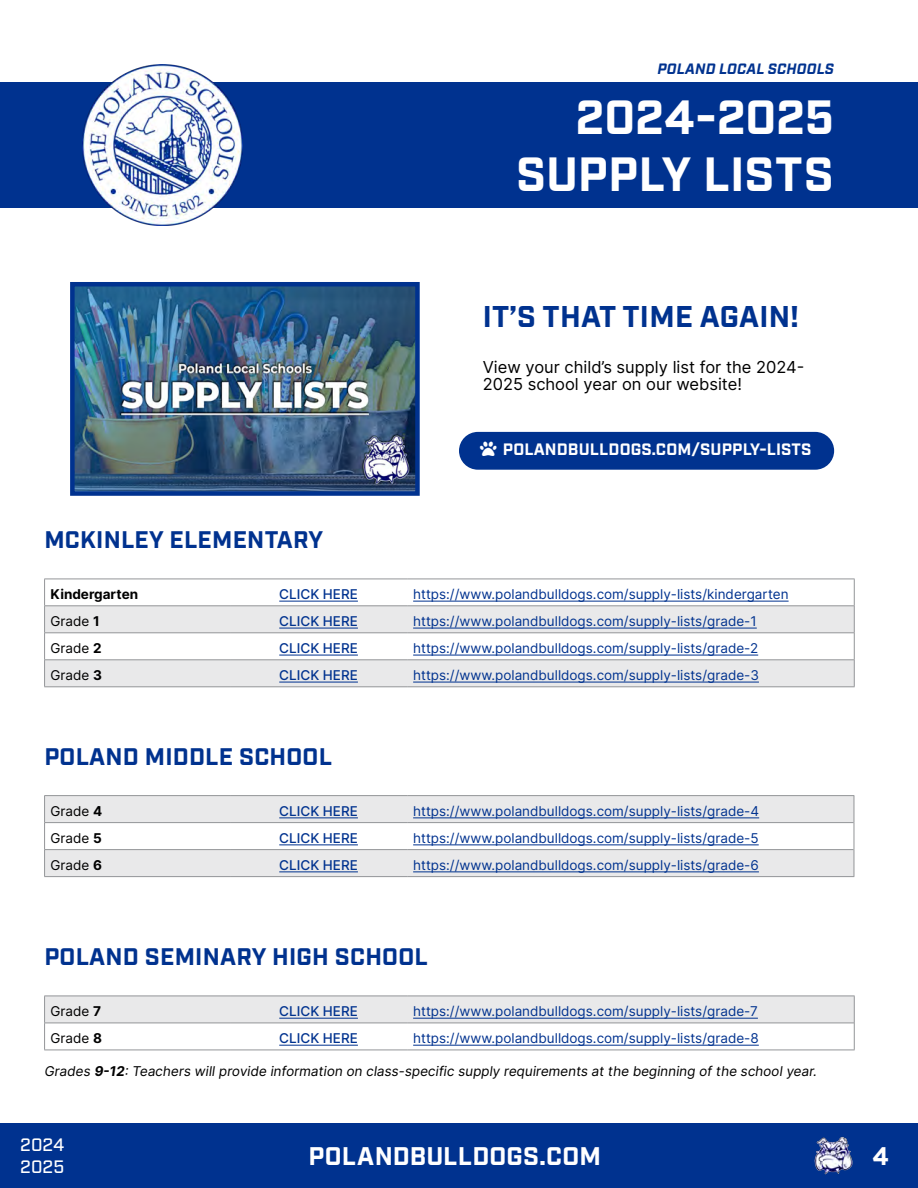
<style>
.page{position:relative;width:918px;height:1188px;background:#fff}
.page>*{position:absolute;margin:0;border:0;box-sizing:border-box;transform-origin:0 0}
.Block_Title{font:700 48px "Industry";letter-spacing:-.005em;color:#fff}
.Body_Topic_Header_Blue{font:700 30px "Industry";letter-spacing:.01em;color:#00328f}
.t1{font:700 25.5px "Industry";letter-spacing:.01em;color:#fff}
.Body_Topic_Header_Blue-2{font:700 24px "Industry";letter-spacing:.01em;color:#00328f}
.t2{font:500 18px/21.6px "Industry";letter-spacing:.005em;color:#fff}
.Body{font:16.5px/16.5px "Inter";color:#000}
.Body_Topic_Header_Blue-3{font:700 16.5px "Industry";letter-spacing:.01em;color:#fff}
.t3{font:italic 700 15px "Industry";letter-spacing:.01em;color:#00328f}
.Table_Right{font:13.5px "Inter";color:#00328f}
.Body-2{font:13.5px "Inter";color:#000}
.Table_Left{font:13.5px "Inter";color:#000}
.Table_Left-2{font:500 13.5px "Inter";color:#00328f}
.Table_Right-2{font:500 13.5px "Inter";color:#00328f}
.Table_Left-3{font:700 13.5px "Inter";color:#000}
.s1{font-weight:700}
</style>
<div class="page">
<div style="left:0;top:1123px;width:918px;height:65px;background:#00328f"></div>
<img style="left:814px;top:1136px;width:39px;height:39px">
<div style="left:0;top:82px;width:918px;height:126px;background:#00328f"></div>
<img style="left:82px;top:65px;width:161px;height:161px">
<img style="left:75px;top:287px;width:340px;height:204px">
<div style="left:70px;top:282px;width:350px;height:214px;border:4px solid #00328f"></div>
<div style="left:459px;top:432px;width:375px;height:38px;background:#00328f;border-radius:19px"></div>
<svg style="left:45px;top:607px;width:809px;height:80px;fill:#e9e9ea"></svg>
<hr style="left:44px;top:579px;width:186px;height:1px;background:#939598">
<hr style="left:230px;top:579px;width:177px;height:1px;background:#939598">
<hr style="left:407px;top:579px;width:448px;height:1px;background:#939598">
<hr style="left:44px;top:606px;width:186px;height:1px;background:#939598">
<hr style="left:230px;top:606px;width:177px;height:1px;background:#939598">
<hr style="left:407px;top:606px;width:447px;height:1px;background:#939598">
<hr style="left:44px;top:633px;width:186px;height:1px;background:#939598">
<hr style="left:230px;top:633px;width:177px;height:1px;background:#939598">
<hr style="left:407px;top:633px;width:447px;height:1px;background:#939598">
<hr style="left:44px;top:660px;width:186px;height:1px;background:#939598">
<svg style="left:44px;top:579px;width:1px;height:108px"></svg>
<hr style="left:230px;top:660px;width:177px;height:1px;background:#939598">
<hr style="left:407px;top:660px;width:447px;height:1px;background:#939598">
<hr style="left:44px;top:687px;width:186px;height:1px;background:#939598">
<hr style="left:230px;top:687px;width:177px;height:1px;background:#939598">
<hr style="left:407px;top:687px;width:448px;height:1px;background:#939598">
<svg style="left:854px;top:579px;width:1px;height:108px"></svg>
<hr style="left:279px;top:601px;width:79px;height:1px;background:#00328f">
<hr style="left:413px;top:601px;width:376px;height:1px;background:#00328f">
<hr style="left:279px;top:628px;width:79px;height:1px;background:#00328f">
<hr style="left:413px;top:628px;width:344px;height:1px;background:#00328f">
<hr style="left:279px;top:655px;width:79px;height:1px;background:#00328f">
<hr style="left:413px;top:655px;width:345px;height:1px;background:#00328f">
<hr style="left:279px;top:682px;width:79px;height:1px;background:#00328f">
<hr style="left:413px;top:682px;width:346px;height:1px;background:#00328f">
<svg style="left:45px;top:796px;width:809px;height:80px;fill:#e9e9ea"></svg>
<svg style="left:854px;top:796px;width:1px;height:80px"></svg>
<hr style="left:44px;top:795px;width:186px;height:1px;background:#939598">
<hr style="left:230px;top:795px;width:177px;height:1px;background:#939598">
<hr style="left:407px;top:795px;width:447px;height:1px;background:#939598">
<hr style="left:44px;top:822px;width:186px;height:1px;background:#939598">
<hr style="left:230px;top:822px;width:177px;height:1px;background:#939598">
<hr style="left:407px;top:822px;width:447px;height:1px;background:#939598">
<hr style="left:44px;top:849px;width:186px;height:1px;background:#939598">
<svg style="left:44px;top:796px;width:1px;height:80px"></svg>
<hr style="left:230px;top:849px;width:177px;height:1px;background:#939598">
<hr style="left:407px;top:849px;width:447px;height:1px;background:#939598">
<hr style="left:44px;top:876px;width:186px;height:1px;background:#939598">
<hr style="left:230px;top:876px;width:177px;height:1px;background:#939598">
<hr style="left:407px;top:876px;width:447px;height:1px;background:#939598">
<hr style="left:279px;top:817px;width:79px;height:1px;background:#00328f">
<hr style="left:413px;top:817px;width:346px;height:1px;background:#00328f">
<hr style="left:279px;top:844px;width:79px;height:1px;background:#00328f">
<hr style="left:413px;top:844px;width:346px;height:1px;background:#00328f">
<hr style="left:279px;top:871px;width:79px;height:1px;background:#00328f">
<hr style="left:413px;top:871px;width:346px;height:1px;background:#00328f">
<hr style="left:44px;top:1050px;width:186px;height:1px;background:#939598">
<hr style="left:230px;top:1050px;width:177px;height:1px;background:#939598">
<hr style="left:407px;top:1050px;width:448px;height:1px;background:#939598">
<svg style="left:44px;top:997px;width:811px;height:53px"></svg>
<hr style="left:44px;top:996px;width:186px;height:1px;background:#939598">
<hr style="left:230px;top:996px;width:177px;height:1px;background:#939598">
<hr style="left:407px;top:996px;width:448px;height:1px;background:#939598">
<hr style="left:279px;top:1018px;width:79px;height:1px;background:#00328f">
<hr style="left:413px;top:1018px;width:345px;height:1px;background:#00328f">
<hr style="left:279px;top:1045px;width:79px;height:1px;background:#00328f">
<hr style="left:413px;top:1045px;width:346px;height:1px;background:#00328f">
<p class="t3" style="left:658px;top:59px;width:178px">POLAND LOCAL SCHOOLS</p>
<h2 class="Block_Title" style="left:576px;top:88px;width:260px">2024-2025</h2>
<h2 class="Block_Title" style="left:516px;top:146px;width:319px">SUPPLY LISTS</h2>
<h2 class="Body_Topic_Header_Blue" style="left:483px;top:299px;width:317px">IT’S THAT TIME AGAIN!</h2>
<p class="Body" style="left:483px;top:359px;width:323px">View your child’s supply list for the 2024-<br>2025 school year on our website!</p>
<h2 class="Body_Topic_Header_Blue-2" style="left:44px;top:525px;width:280px">MCKINLEY ELEMENTARY</h2>
<h2 class="Body_Topic_Header_Blue-3" style="left:503px;top:439px;width:310px">POLANDBULLDOGS.COM/SUPPLY-LISTS</h2>
<p class="Table_Left-3" style="left:51px;top:584px;width:89px">Kindergarten</p>
<p class="Table_Right-2" style="left:279px;top:584px;width:80px">CLICK HERE</p>
<p class="Table_Right" style="left:413px;top:584px;width:377px">https://www.polandbulldogs.com/supply-lists/kindergarten</p>
<p class="Table_Left" style="left:51px;top:611px;width:51px">Grade <span class="s1">1</span></p>
<p class="Table_Right-2" style="left:279px;top:611px;width:80px">CLICK HERE</p>
<p class="Table_Right" style="left:413px;top:611px;width:345px">https://www.polandbulldogs.com/supply-lists/grade-1</p>
<p class="Table_Left" style="left:51px;top:638px;width:53px">Grade <span class="s1">2</span></p>
<p class="Table_Left-2" style="left:279px;top:638px;width:80px">CLICK HERE</p>
<p class="Table_Right" style="left:413px;top:638px;width:347px">https://www.polandbulldogs.com/supply-lists/grade-2</p>
<p class="Table_Left" style="left:51px;top:665px;width:53px">Grade <span class="s1">3</span></p>
<p class="Table_Left-2" style="left:279px;top:665px;width:80px">CLICK HERE</p>
<p class="Table_Right" style="left:413px;top:665px;width:347px">https://www.polandbulldogs.com/supply-lists/grade-3</p>
<h2 class="Body_Topic_Header_Blue-2" style="left:44px;top:742px;width:289px">POLAND MIDDLE SCHOOL</h2>
<p class="Table_Left" style="left:51px;top:801px;width:53px">Grade <span class="s1">4</span></p>
<p class="Table_Left-2" style="left:279px;top:801px;width:80px">CLICK HERE</p>
<p class="Table_Right" style="left:413px;top:801px;width:348px">https://www.polandbulldogs.com/supply-lists/grade-4</p>
<p class="Table_Left" style="left:51px;top:828px;width:53px">Grade <span class="s1">5</span></p>
<p class="Table_Left-2" style="left:279px;top:828px;width:80px">CLICK HERE</p>
<p class="Table_Right" style="left:413px;top:828px;width:347px">https://www.polandbulldogs.com/supply-lists/grade-5</p>
<p class="Table_Left" style="left:51px;top:855px;width:53px">Grade <span class="s1">6</span></p>
<p class="Table_Left-2" style="left:279px;top:855px;width:80px">CLICK HERE</p>
<p class="Table_Right" style="left:413px;top:855px;width:347px">https://www.polandbulldogs.com/supply-lists/grade-6</p>
<h2 class="Body_Topic_Header_Blue-2" style="left:44px;top:942px;width:385px">POLAND SEMINARY HIGH SCHOOL</h2>
<p class="Table_Left" style="left:51px;top:1001px;width:52px">Grade <span class="s1">7</span></p>
<p class="Table_Right-2" style="left:279px;top:1001px;width:80px">CLICK HERE</p>
<p class="Table_Right" style="left:413px;top:1001px;width:346px">https://www.polandbulldogs.com/supply-lists/grade-7</p>
<p class="Table_Left" style="left:51px;top:1028px;width:53px">Grade <span class="s1">8</span></p>
<p class="Table_Right-2" style="left:279px;top:1028px;width:80px">CLICK HERE</p>
<p class="Table_Right" style="left:413px;top:1028px;width:347px">https://www.polandbulldogs.com/supply-lists/grade-8</p>
<p class="Body-2" style="left:44px;top:1061px;width:777px">Grades <span class="s1">9-12</span>: Teachers will provide information on class-specific supply requirements at the beginning of the school year.</p>
<h3 class="t2" style="left:20px;top:1135px;width:46px">2024<br>2025</h3>
<h3 class="t1" style="left:873px;top:1141px;width:18px">4</h3>
<h3 class="t1" style="left:308px;top:1141px;width:294px">POLANDBULLDOGS.COM</h3>
</div>
